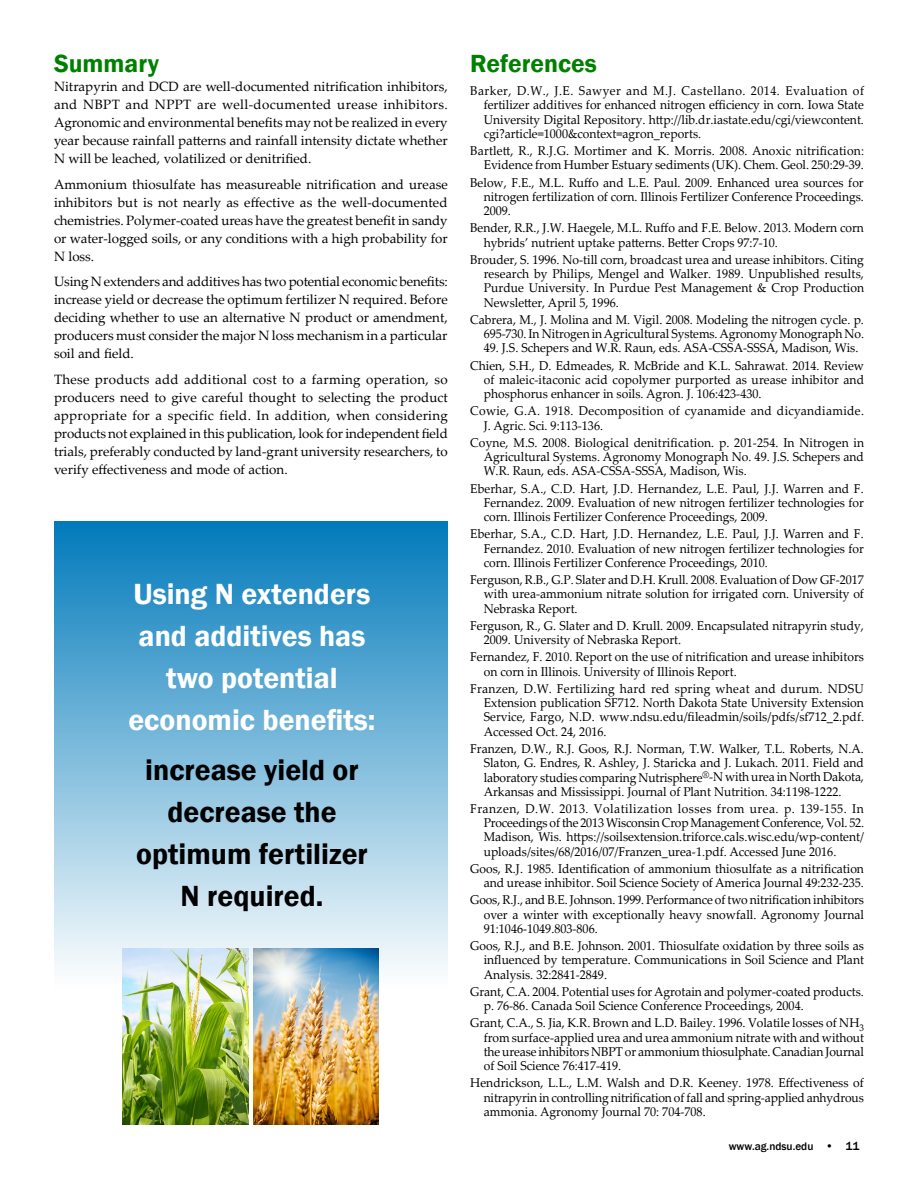
<style>
.page{position:relative;width:918px;height:1188px;background:#fff}
.page>*{position:absolute;margin:0;border:0;box-sizing:border-box;transform-origin:0 0}
.t1{font:600 30px/42px "Franklin Gothic";color:#fff;text-align:center}
.t2{font:600 30px/42px "Franklin Gothic";color:#000;text-align:center}
.Subhead_1{font:600 25.5px "Franklin Gothic";color:#008000}
._2017_Body_text{font:13.5px/18px "Palatino Linotype";color:#000;text-align:justify}
.References{font:12.75px/14.2px "Palatino Linotype";color:#000;text-align:justify;scale:.95 1}
.References-2{font:12.75px/14.2px "Palatino Linotype";letter-spacing:.025em;color:#000;scale:.95 1}
.t3{font:500 11.25px "Franklin Gothic";color:#000}
.s1{font-size:12px}
</style>
<div class="page">
<img style="left:123px;top:990px;width:125px;height:135px">
<img style="left:254px;top:990px;width:125px;height:135px">
<svg style="left:54px;top:521px;width:394px;height:469px;background:#7bb9da"></svg>
<p class="Subhead_1" style="left:54px;top:48px;width:107px">Summary</p>
<p class="_2017_Body_text" style="left:54px;top:77px;width:395px">Nitrapyrin and DCD are well-documented nitrification inhibitors, and NBPT and NPPT are well-documented urease inhibitors.<br>Agronomic and environmental benefits may not be realized in every year because rainfall patterns and rainfall intensity dictate whether N will be leached, volatilized or denitrified.</p>
<p class="_2017_Body_text" style="left:54px;top:175px;width:395px">Ammonium thiosulfate has measureable nitrification and urease inhibitors but is not nearly as effective as the well-documented chemistries. Polymer-coated ureas have the greatest benefit in sandy or water-logged soils, or any conditions with a high probability for N loss.</p>
<p class="_2017_Body_text" style="left:54px;top:272px;width:395px">Using N extenders and additives has two potential economic benefits: increase yield or decrease the optimum fertilizer N required. Before deciding whether to use an alternative N product or amendment, producers must consider the major N loss mechanism in a particular soil and field.</p>
<p class="_2017_Body_text" style="left:54px;top:370px;width:395px">These products add additional cost to a farming operation, so producers need to give careful thought to selecting the product appropriate for a specific field. In addition, when considering products not explained in this publication, look for independent field trials, preferably conducted by land-grant university researchers, to verify effectiveness and mode of action.</p>
<h1 class="t1" style="left:128px;top:573px;width:249px">Using N extenders and additives has two potential economic benefits:</h1>
<h1 class="t2" style="left:136px;top:749px;width:233px">increase yield or decrease the optimum fertilizer<br>N required.</h1>
<p class="Subhead_1" style="left:470px;top:48px;width:128px">References</p>
<p class="References" style="left:484px;top:83px;width:402px;text-indent:-14px">Barker, D.W., J.E. Sawyer and M.J. Castellano. 2014. Evaluation of fertilizer additives for enhanced nitrogen efficiency in corn. Iowa State University Digital Repository. http://lib.dr.iastate.edu/cgi/viewcontent. cgi?article=1000&amp;context=agron_reports.</p>
<p class="References" style="left:470px;top:143px;width:416px;text-align:right">Bartlett, R., R.J.G. Mortimer and K. Morris. 2008. Anoxic nitrification:<br>Evidence from Humber Estuary sediments (UK). Chem. Geol. 250:29-39.</p>
<p class="References" style="left:484px;top:175px;width:402px;text-indent:-14px">Below, F.E., M.L. Ruffo and L.E. Paul. 2009. Enhanced urea sources for nitrogen fertilization of corn. Illinois Fertilizer Conference Proceedings.<br>2009.</p>
<p class="References" style="left:484px;top:220px;width:402px;text-indent:-14px">Bender, R.R., J.W. Haegele, M.L. Ruffo and F.E. Below. 2013. Modern corn hybrids’ nutrient uptake patterns. Better Crops 97:7-10.</p>
<p class="References" style="left:484px;top:252px;width:402px;text-indent:-14px">Brouder, S. 1996. No-till corn, broadcast urea and urease inhibitors. Citing research by Philips, Mengel and Walker. 1989. Unpublished results, Purdue University. In Purdue Pest Management &amp; Crop Production Newsletter, April 5, 1996.</p>
<p class="References" style="left:470px;top:312px;width:416px;text-align:right">Cabrera, M., J. Molina and M. Vigil. 2008. Modeling the nitrogen cycle. p.<br>695-730. In Nitrogen in Agricultural Systems. Agronomy Monograph No.</p>
<p class="References" style="left:484px;top:340px;width:396px">49. J.S. Schepers and W.R. Raun, eds. ASA-CSSA-SSSA, Madison, Wis.</p>
<p class="References" style="left:484px;top:358px;width:402px;text-indent:-14px">Chien, S.H., D. Edmeades, R. McBride and K.L. Sahrawat. 2014. Review of maleic-itaconic acid copolymer purported as urease inhibitor and phosphorus enhancer in soils. Agron. J. 106:423-430.</p>
<p class="References-2" style="left:484px;top:403px;width:402px;text-indent:-14px">Cowie, G.A. 1918. Decomposition of cyanamide and dicyandiamide.<br>J. Agric. Sci. 9:113-136.</p>
<p class="References" style="left:484px;top:435px;width:402px;text-indent:-14px">Coyne, M.S. 2008. Biological denitrification. p. 201-254. In Nitrogen in Agricultural Systems. Agronomy Monograph No. 49. J.S. Schepers and W.R. Raun, eds. ASA-CSSA-SSSA, Madison, Wis.</p>
<p class="References" style="left:484px;top:481px;width:402px;text-indent:-14px">Eberhar, S.A., C.D. Hart, J.D. Hernandez, L.E. Paul, J.J. Warren and F.<br>Fernandez. 2009. Evaluation of new nitrogen fertilizer technologies for corn. Illinois Fertilizer Conference Proceedings, 2009.</p>
<p class="References" style="left:484px;top:526px;width:402px;text-indent:-14px">Eberhar, S.A., C.D. Hart, J.D. Hernandez, L.E. Paul, J.J. Warren and F.<br>Fernandez. 2010. Evaluation of new nitrogen fertilizer technologies for corn. Illinois Fertilizer Conference Proceedings, 2010.</p>
<p class="References" style="left:484px;top:572px;width:402px;text-indent:-14px">Ferguson, R.B., G.P. Slater and D.H. Krull. 2008. Evaluation of Dow GF-2017 with urea-ammonium nitrate solution for irrigated corn. University of Nebraska Report.</p>
<p class="References" style="left:484px;top:618px;width:402px;text-indent:-14px">Ferguson, R., G. Slater and D. Krull. 2009. Encapsulated nitrapyrin study,<br>2009. University of Nebraska Report.</p>
<p class="References" style="left:484px;top:650px;width:402px;text-indent:-14px">Fernandez, F. 2010. Report on the use of nitrification and urease inhibitors on corn in Illinois. University of Illinois Report.</p>
<p class="References" style="left:484px;top:681px;width:402px;text-indent:-14px">Franzen, D.W. Fertilizing hard red spring wheat and durum. NDSU Extension publication SF712. North Dakota State University Extension Service, Fargo, N.D. www.ndsu.edu/fileadmin/soils/pdfs/sf712_2.pdf.<br>Accessed Oct. 24, 2016.</p>
<p class="References" style="left:484px;top:741px;width:402px;text-indent:-13px">Franzen, D.W., R.J. Goos, R.J. Norman, T.W. Walker, T.L. Roberts, N.A.<br>Slaton, G. Endres, R. Ashley, J. Staricka and J. Lukach. 2011. Field and laboratory studies comparing Nutrisphere<sup>®</sup>-N with urea in North Dakota, Arkansas and Mississippi. Journal of Plant Nutrition. 34:1198-1222.</p>
<p class="References" style="left:484px;top:801px;width:402px;text-indent:-14px">Franzen, D.W. 2013. Volatilization losses from urea. p. 139-155. In Proceedings of the 2013 Wisconsin Crop Management Conference, Vol. 52.<br>Madison, Wis. https://soilsextension.triforce.cals.wisc.edu/wp-content/ uploads/sites/68/2016/07/Franzen_urea-1.pdf. Accessed June 2016.</p>
<p class="References" style="left:470px;top:861px;width:416px;text-align:right">Goos, R.J. 1985. Identification of ammonium thiosulfate as a nitrification and urease inhibitor. Soil Science Society of America Journal 49:232-235.</p>
<p class="References" style="left:484px;top:892px;width:402px;text-indent:-14px">Goos, R.J., and B.E. Johnson. 1999. Performance of two nitrification inhibitors over a winter with exceptionally heavy snowfall. Agronomy Journal 91:1046-1049.803-806.</p>
<p class="References" style="left:484px;top:938px;width:402px;text-indent:-14px">Goos, R.J., and B.E. Johnson. 2001. Thiosulfate oxidation by three soils as influenced by temperature. Communications in Soil Science and Plant Analysis. 32:2841-2849.</p>
<p class="References" style="left:484px;top:984px;width:402px;text-indent:-14px">Grant, C.A. 2004. Potential uses for Agrotain and polymer-coated products. p. 76-86. Canada Soil Science Conference Proceedings, 2004.</p>
<p class="References" style="left:484px;top:1015px;width:402px;text-indent:-14px">Grant, C.A., S. Jia, K.R. Brown and L.D. Bailey. 1996. Volatile losses of NH<sub>3 </sub>from surface-applied urea and urea ammonium nitrate with and without the urease inhibitors NBPT or ammonium thiosulphate. Canadian Journal of Soil Science 76:417-419.</p>
<p class="References" style="left:484px;top:1075px;width:402px;text-indent:-14px">Hendrickson, L.L., L.M. Walsh and D.R. Keeney. 1978. Effectiveness of nitrapyrin in controlling nitrification of fall and spring-applied anhydrous ammonia. Agronomy Journal 70: 704-708.</p>
<p class="t3" style="left:729px;top:1139px;width:132px">www.ag.ndsu.edu <span class="s1">• 11</span></p>
</div>
